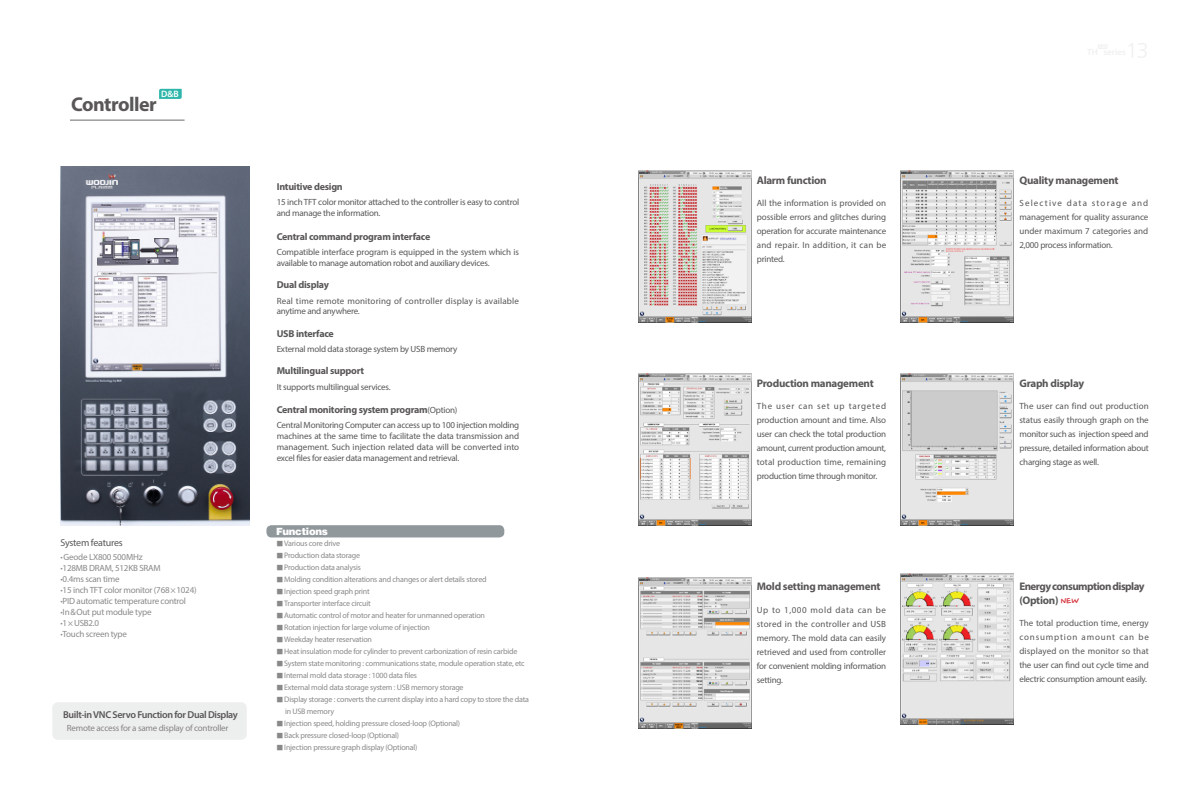
<style>
.page{position:relative;width:1191px;height:794px;background:#fff}
.page>*{position:absolute;margin:0;border:0;box-sizing:border-box;transform-origin:0 0}
.t1{font:700 20px "Myriad Pro";letter-spacing:-.025em;color:#595757}
.t2{font:700 11px "Myriad Pro";letter-spacing:-.025em;color:#595757}
.t3{font:700 11px "Myriad Pro";letter-spacing:-.05em;color:#595757}
.t4{font:700 10px "Myriad Pro";letter-spacing:-.025em;color:#595757}
.t5{font:600 10px "Myriad Pro";letter-spacing:-.035em;color:#595757}
.t6{font:10px "Myriad Pro";letter-spacing:-.025em;color:#595757}
.t7{font:900 10px "Helvetica";letter-spacing:-.025em;color:#fff}
.t8{font:600 9.3px "Myriad Pro";color:#fff}
.t9{font:9px/14px "Myriad Pro";letter-spacing:-.025em;color:#595757;text-align:justify}
.t10{font:9px/11px "Myriad Pro";letter-spacing:-.025em;color:#898989}
.t11{font:9px/10.8px "Myriad Pro";letter-spacing:.02em;color:#595757}
.t12{font:9px "Myriad Pro";letter-spacing:-.025em;color:#878584}
.t13{font:8px/12px "Myriad Pro";letter-spacing:-.025em;color:#898989}
.s1{font-weight:700}
.s2{font-weight:400;font-size:9px}
.s3{font-family:"Nanum Gothic"}
.s4{font-family:"Nanum Pen";font-weight:400;font-size:12px;color:#d0121b}
</style>
<div class="page">
<svg style="left:1098px;top:45px;width:9px;height:4px"></svg>
<div style="left:52px;top:702px;width:195px;height:38px;background:#edeeee;border-radius:6px"></div>
<img style="left:61px;top:166px;width:188px;height:359px">
<div style="left:266px;top:525px;width:238px;height:12px;background:#91989c;border-radius:5px"></div>
<img style="left:638px;top:171px;width:113px;height:151px">
<svg style="left:159px;top:89px;width:23px;height:10px"></svg>
<img style="left:638px;top:374px;width:113px;height:151px">
<img style="left:900px;top:171px;width:113px;height:151px">
<img style="left:900px;top:374px;width:113px;height:151px">
<img style="left:638px;top:577px;width:113px;height:152px">
<img style="left:900px;top:573px;width:113px;height:151px">
<hr style="left:70px;top:119px;width:114px;height:2px;background:#898989">
<p class="t8" style="left:161px;top:88px;width:19px">D&amp;B</p>
<h1 class="t1" style="left:71px;top:92px;width:87px">Controller</h1>
<p class="t6" style="left:61px;top:537px;width:64px">System features</p>
<p class="t10" style="left:61px;top:551px;width:138px"><span class="s1">·</span>Geode LX800 500MHz<br><span class="s1">·</span>128MB DRAM, 512KB SRAM<br><span class="s1">·</span>0.4ms scan time<br><span class="s1">·</span>15 inch TFT color monitor (768×1024) <span class="s1">·</span>PID automatic temperature control <span class="s1">·</span>In&amp;Out put module type<br><span class="s1">·</span>1×USB2.0<br><span class="s1">·</span>Touch screen type</p>
<p class="t5" style="left:63px;top:708px;width:176px">Built-in VNC Servo Function for Dual Display</p>
<p class="t12" style="left:67px;top:722px;width:163px">Remote access for a same display of controller</p>
<p class="t4" style="left:277px;top:180px;width:68px">Intuitive design</p>
<p class="t9" style="left:277px;top:197px;width:244px;line-height:10.8px">15 inch TFT color monitor attached to the controller is easy to control and manage the information.</p>
<p class="t4" style="left:277px;top:230px;width:155px">Central command program interface</p>
<p class="t9" style="left:277px;top:246px;width:244px;line-height:10.8px">Compatible interface program is equipped in the system which is available to manage automation robot and auxiliary devices.</p>
<p class="t4" style="left:277px;top:278px;width:54px">Dual display</p>
<p class="t11" style="left:277px;top:295px;width:244px">Real time remote monitoring of controller display is available anytime and anywhere.</p>
<p class="t4" style="left:277px;top:327px;width:59px">USB interface</p>
<p class="t9" style="left:277px;top:342px;width:182px">External mold data storage system by USB memory</p>
<p class="t4" style="left:277px;top:364px;width:89px">Multilingual support</p>
<p class="t9" style="left:277px;top:379px;width:115px">It supports multilingual services.</p>
<p class="t4" style="left:277px;top:403px;width:182px">Central monitoring system program<span class="s2">(Option)</span></p>
<p class="t9" style="left:277px;top:420px;width:244px;line-height:10.8px">Central Monitoring Computer can access up to 100 injection molding machines at the same time to facilitate the data transmission and management. Such injection related data will be converted into excel files for easier data management and retrieval.</p>
<p class="t7" style="left:276px;top:524px;width:53px">Functions</p>
<p class="t13" style="left:276px;top:537px;width:65px"><span class="s3">■</span>Various core drive</p>
<p class="t13" style="left:276px;top:549px;width:86px"><span class="s3">■</span>Production data storage</p>
<p class="t13" style="left:276px;top:561px;width:86px"><span class="s3">■</span>Production data analysis</p>
<p class="t13" style="left:276px;top:573px;width:212px"><span class="s3">■</span>Molding condition alterations and changes or alert details stored</p>
<p class="t13" style="left:276px;top:585px;width:95px"><span class="s3">■</span>Injection speed graph print</p>
<p class="t13" style="left:276px;top:597px;width:96px"><span class="s3">■</span>Transporter interface circuit</p>
<p class="t13" style="left:276px;top:609px;width:210px"><span class="s3">■</span>Automatic control of motor and heater for unmanned operation</p>
<p class="t13" style="left:276px;top:621px;width:155px"><span class="s3">■</span>Rotation injection for large volume of injection</p>
<p class="t13" style="left:276px;top:633px;width:97px"><span class="s3">■</span>Weekday heater reservation</p>
<p class="t13" style="left:276px;top:645px;width:243px"><span class="s3">■</span>Heat insulation mode for cylinder to prevent carbonization of resin carbide</p>
<p class="t13" style="left:276px;top:657px;width:250px"><span class="s3">■</span>System state monitoring : communications state, module operation state, etc</p>
<p class="t13" style="left:276px;top:669px;width:143px"><span class="s3">■</span>Internal mold data storage : 1000 data files</p>
<p class="t13" style="left:276px;top:681px;width:189px"><span class="s3">■</span>External mold data storage system : USB memory storage</p>
<p class="t13" style="left:285px;top:693px;width:245px;text-indent:-9px"><span class="s3">■</span>Display storage : converts the current display into a hard copy to store the data in USB memory</p>
<p class="t13" style="left:276px;top:717px;width:186px"><span class="s3">■</span>Injection speed, holding pressure closed-loop (Optional)</p>
<p class="t13" style="left:276px;top:729px;width:125px"><span class="s3">■</span>Back pressure closed-loop (Optional)</p>
<p class="t13" style="left:276px;top:741px;width:143px"><span class="s3">■</span>Injection pressure graph display (Optional)</p>
<p class="t2" style="left:757px;top:173px;width:71px">Alarm function</p>
<p class="t9" style="left:757px;top:196px;width:131px">All the information is provided on possible errors and glitches during operation for accurate maintenance and repair. In addition, it can be printed.</p>
<p class="t2" style="left:757px;top:376px;width:118px">Production management</p>
<p class="t9" style="left:757px;top:399px;width:131px">The user can set up targeted production amount and time. Also user can check the total production amount, current production amount, total production time, remaining production time through monitor.</p>
<p class="t2" style="left:757px;top:579px;width:125px">Mold setting management</p>
<p class="t9" style="left:757px;top:602px;width:131px">Up to 1,000 mold data can be stored in the controller and USB memory. The mold data can easily retrieved and used from controller for convenient molding information setting.</p>
<p class="t2" style="left:1019px;top:173px;width:101px">Quality management</p>
<p class="t9" style="left:1019px;top:196px;width:130px">Selective data storage and management for quality assurance under maximum 7 categories and 2,000 process information.</p>
<p class="t2" style="left:1019px;top:376px;width:66px">Graph display</p>
<p class="t9" style="left:1019px;top:399px;width:131px">The user can find out production status easily through graph on the monitor such as injection speed and pressure, detailed information about charging stage as well.</p>
<p class="t3" style="left:1019px;top:579px;width:127px">Energy consumption display</p>
<p class="t9" style="left:1019px;top:616px;width:131px">The total production time, energy consumption amount can be displayed on the monitor so that the user can find out cycle time and electric consumption amount easily.</p>
<p class="t2" style="left:1019px;top:593px;width:61px">(Option) <span class="s4">NEW</span></p>
</div>
